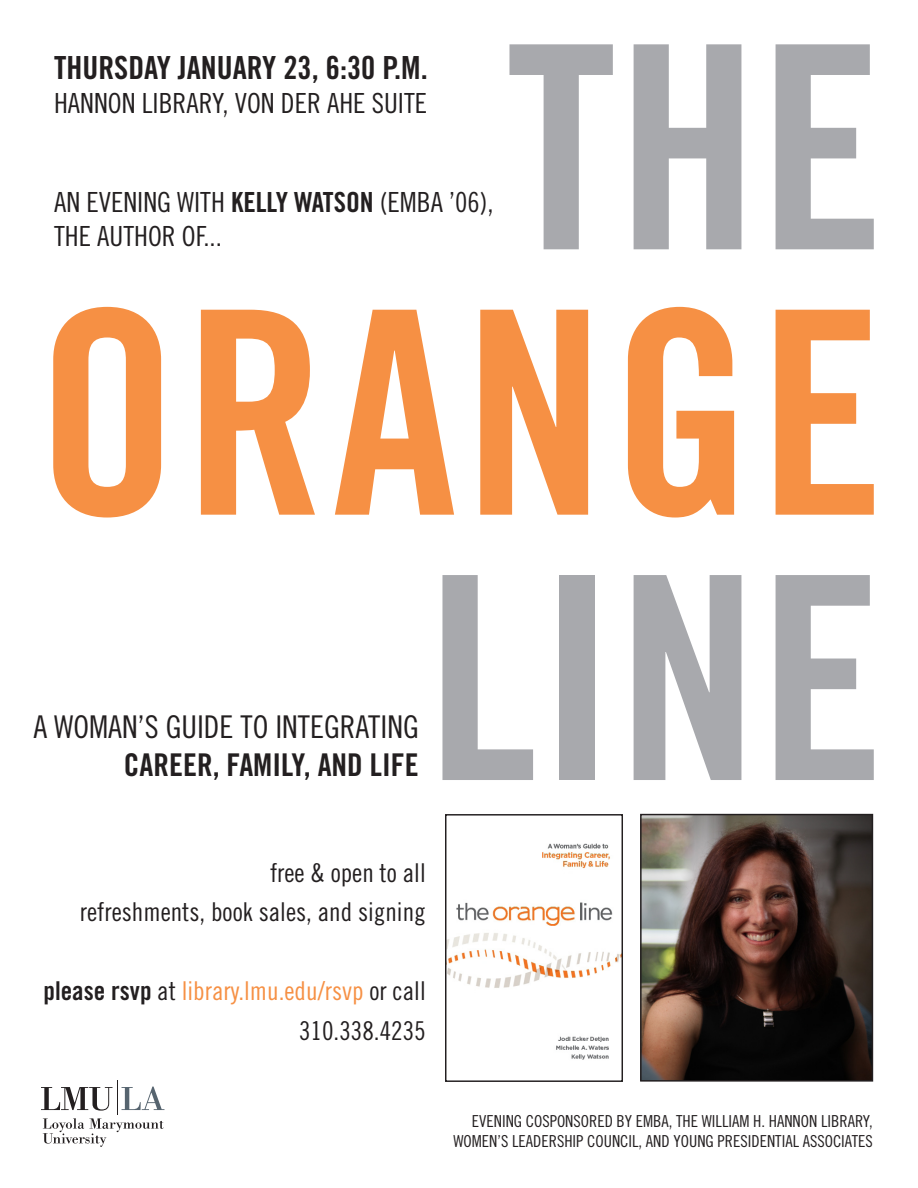
<style>
.page{position:relative;width:918px;height:1188px;background:#fff}
.page>*{position:absolute;margin:0;border:0;box-sizing:border-box;transform-origin:0 0}
.t1{font:283.95px "Trade Gothic Bold Cond Twenty";color:#a8a9ad}
.t2{font:283.95px "Trade Gothic Bold Cond Twenty";letter-spacing:.02em;color:#f69044}
.t3{font:31.8px "Trade Gothic Bold Cond Twenty";color:#231f20}
.t4{font:31.35px "Trade Gothic Cond Eighteen";color:#231f20}
.t5{font:31.35px "Trade Gothic Bold Cond Twenty";color:#231f20}
.t6{font:27.75px "Trade Gothic Cond Eighteen";color:#231f20}
.t7{font:25.95px/39.5px "Trade Gothic Cond Eighteen";color:#231f20;text-align:right}
.t8{font:16.5px "Trade Gothic Cond Eighteen";color:#231f20}
.s1{font-family:"Trade Gothic Bold Cond Twenty"}
.s2{color:#f69044}
</style>
<div class="page">
<img style="left:642px;top:816px;width:229px;height:264px">
<div style="left:640px;top:814px;width:233px;height:268px;border:1px solid #231f20"></div>
<img style="left:447px;top:843px;width:174px;height:217px">
<div style="left:445px;top:814px;width:178px;height:268px;border:1px solid #231f20"></div>
<svg style="left:41px;top:1087px;width:72px;height:24px"></svg>
<svg style="left:122px;top:1087px;width:42px;height:23px"></svg>
<hr style="left:117px;top:1081px;width:1px;height:34px;background:#231f20">
<svg style="left:43px;top:1118px;width:121px;height:29px"></svg>
<p class="t3" style="left:54px;top:49px;width:375px">THURSDAY JANUARY 23, 6:30 P.M.</p>
<p class="t6" style="left:54px;top:86px;width:374px">HANNON LIBRARY, VON DER AHE SUITE</p>
<p class="t6" style="left:54px;top:186px;width:441px">AN EVENING WITH <span class="s1">KELLY WATSON</span> (EMBA ’06),</p>
<p class="t6" style="left:54px;top:219px;width:169px">THE AUTHOR OF...</p>
<p class="t1" style="left:506px;top:-24px;width:380px">THE</p>
<p class="t2" style="left:36px;top:241px;width:850px">ORANGE</p>
<p class="t4" style="left:33px;top:709px;width:387px">A WOMAN’S GUIDE TO INTEGRATING</p>
<p class="t5" style="left:124px;top:746px;width:296px">CAREER, FAMILY, AND LIFE</p>
<p class="t1" style="left:427px;top:506px;width:459px">LINE</p>
<p class="t7" style="left:270px;top:853px;width:157px">free &amp; open to all</p>
<p class="t7" style="left:80px;top:892px;width:347px">refreshments, book sales, and signing</p>
<p class="t7" style="left:43px;top:971px;width:384px"><span class="s1">please rsvp</span> at <span class="s2">library.lmu.edu/rsvp</span> or call<br>310.338.4235</p>
<p class="t8" style="left:472px;top:1111px;width:403px">EVENING COSPONSORED BY EMBA, THE WILLIAM H. HANNON LIBRARY,</p>
<p class="t8" style="left:453px;top:1131px;width:421px">WOMEN’S LEADERSHIP COUNCIL, AND YOUNG PRESIDENTIAL ASSOCIATES</p>
</div>
